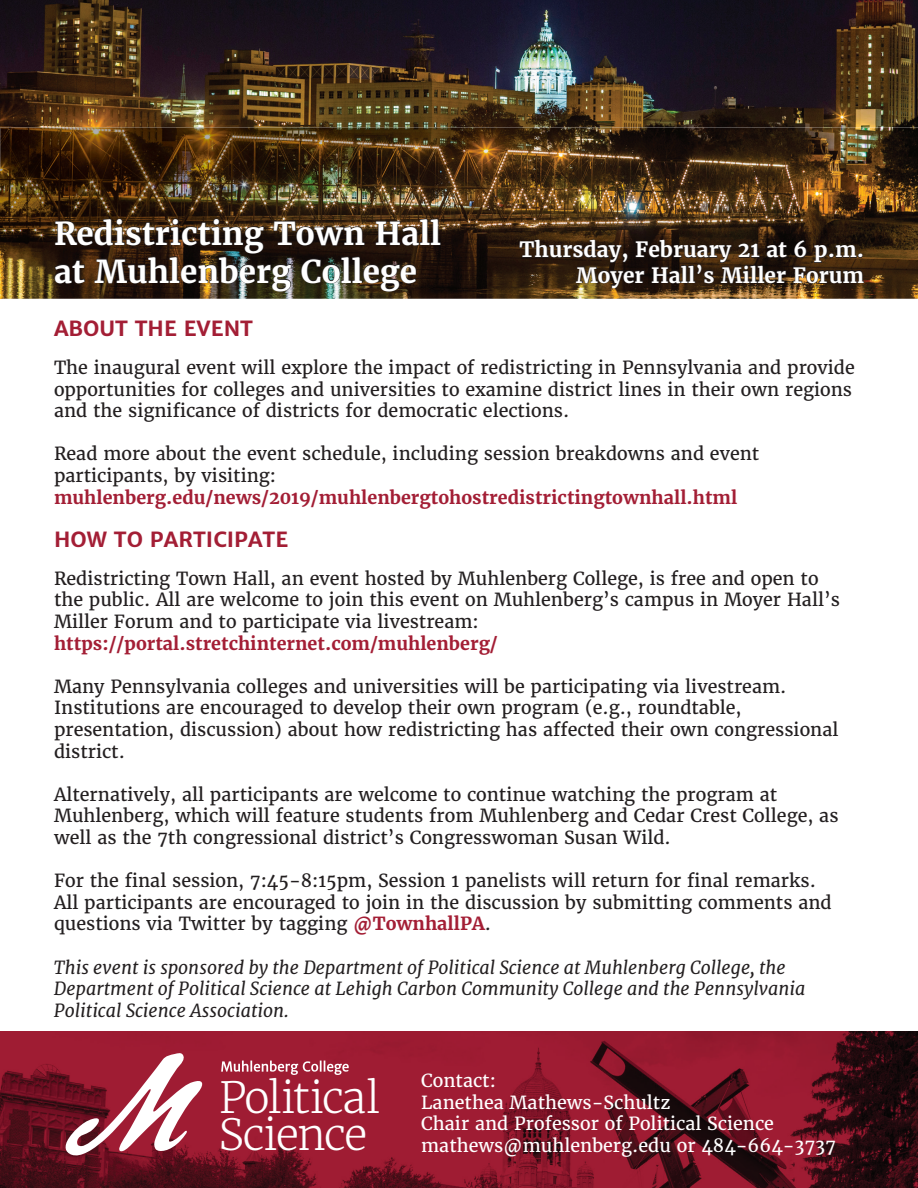
<style>
.page{position:relative;width:918px;height:1188px;background:#fff}
.page>*{position:absolute;margin:0;border:0;box-sizing:border-box;transform-origin:0 0}
.t1{font:300 42.9px/37.7px "Merriweather";letter-spacing:-.035em;color:#fff}
.t2{font:700 31.5px/37.8px "Merriweather";color:#fff}
.t3{font:700 21px/25.2px "Merriweather";color:#fff;text-align:right}
.t4{font:700 21px "Merriweather Sans";color:#a31e35}
.t5{font:18px/21.6px "Merriweather";color:#231f20}
.t6{font:italic 18px/21.6px "Merriweather";color:#231f20}
.t7{font:700 18px "Merriweather";color:#a31e35}
.t8{font:18px/21.6px "Merriweather";color:#fff}
.s1{font-weight:700;color:#a31e35}
</style>
<div class="page">
<img style="left:0;top:1032px;width:918px;height:156px">
<svg style="left:66px;top:1053px;width:139px;height:105px"></svg>
<svg style="left:221px;top:1061px;width:128px;height:14px"></svg>
<img style="left:0;top:0;width:918px;height:299px">
<img style="left:1px;top:171px;width:917px;height:128px">
<img style="left:0;top:127px;width:918px;height:43px">
<img style="left:0;top:170px;width:2px;height:128px">
<img style="left:1px;top:128px;width:917px;height:43px">
<svg style="left:54px;top:218px;width:387px;height:73px;background:#322417"></svg>
<svg style="left:519px;top:239px;width:345px;height:50px;background:#302010"></svg>
<h2 class="t2" style="left:54px;top:214px;width:389px">Redistricting Town Hall at Muhlenberg College</h2>
<p class="t3" style="left:519px;top:237px;width:346px">Thursday, February 21 at 6 p.m.<br>Moyer Hall’s Miller Forum</p>
<p class="t4" style="left:54px;top:315px;width:201px">ABOUT THE EVENT</p>
<p class="t5" style="left:54px;top:357px;width:802px">The inaugural event will explore the impact of redistricting in Pennsylvania and provide opportunities for colleges and universities to examine district lines in their own regions and the significance of districts for democratic elections.</p>
<p class="t5" style="left:54px;top:443px;width:707px">Read more about the event schedule, including session breakdowns and event participants, by visiting:</p>
<p class="t7" style="left:54px;top:486px;width:685px">muhlenberg.edu/news/2019/muhlenbergtohostredistrictingtownhall.html</p>
<p class="t4" style="left:54px;top:526px;width:236px">HOW TO PARTICIPATE</p>
<p class="t5" style="left:54px;top:568px;width:788px">Redistricting Town Hall, an event hosted by Muhlenberg College, is free and open to the public. All are welcome to join this event on Muhlenberg’s campus in Moyer Hall’s<br>Miller Forum and to participate via livestream:</p>
<p class="t7" style="left:54px;top:632px;width:445px">https://portal.stretchinternet.com/muhlenberg/</p>
<p class="t5" style="left:54px;top:676px;width:786px">Many Pennsylvania colleges and universities will be participating via livestream.<br>Institutions are encouraged to develop their own program (e.g., roundtable, presentation, discussion) about how redistricting has affected their own congressional district.</p>
<p class="t5" style="left:54px;top:784px;width:786px">Alternatively, all participants are welcome to continue watching the program at<br>Muhlenberg, which will feature students from Muhlenberg and Cedar Crest College, as well as the 7th congressional district’s Congresswoman Susan Wild.</p>
<p class="t5" style="left:54px;top:870px;width:779px">For the final session, 7:45-8:15pm, Session 1 panelists will return for final remarks.<br>All participants are encouraged to join in the discussion by submitting comments and questions via Twitter by tagging <span class="s1">@TownhallPA</span>.</p>
<p class="t6" style="left:54px;top:956px;width:753px">This event is sponsored by the Department of Political Science at Muhlenberg College, the<br>Department of Political Science at Lehigh Carbon Community College and the Pennsylvania<br>Political Science Association.</p>
<h1 class="t1" style="left:219px;top:1079px;width:163px">Political<br>Science</h1>
<p class="t8" style="left:421px;top:1070px;width:416px">Contact:<br>Lanethea Mathews-Schultz<br>Chair and Professor of Political Science mathews@muhlenberg.edu or 484-664-3737</p>
</div>
